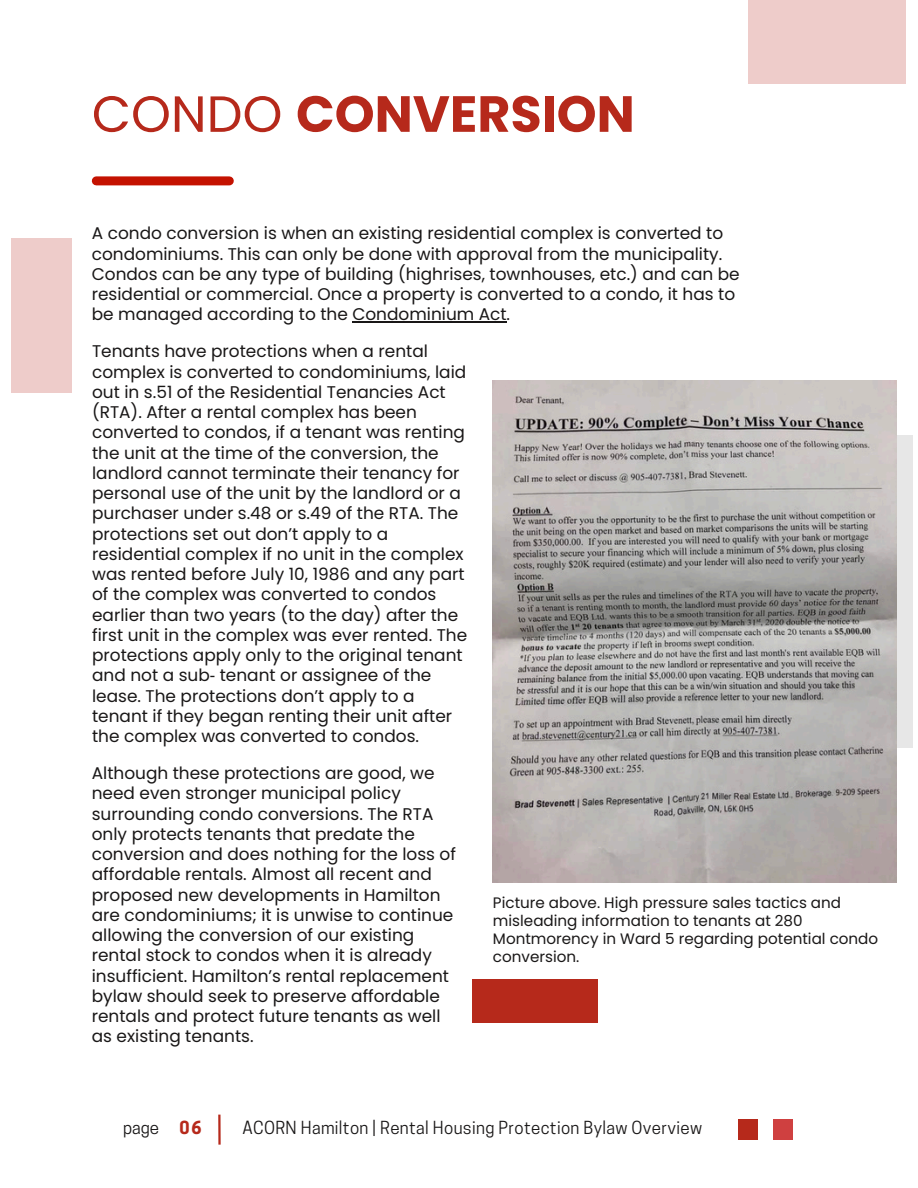
<style>
.page{position:relative;width:918px;height:1188px;background:#fff}
.page>*{position:absolute;margin:0;border:0;box-sizing:border-box;transform-origin:0 0}
.t1{font:700 50.85px "Poppins";color:#b6291b}
.t2{font:16.95px/20.2px "Poppins";color:#191717}
.t3{font:16.95px "Cooper Hewitt";letter-spacing:.02em;color:#191717}
.t4{font:700 16.95px "Cooper Hewitt";color:#b6291b}
.t5{font:15.15px/18px "Poppins";color:#191717}
.s1{font-weight:400}
.s2{font-family:"Noto Sans"}
</style>
<div class="page">
<hr style="left:218px;top:1115px;width:3px;height:30px;background:#b6291b">
<div style="left:738px;top:1120px;width:20px;height:20px;background:#b6291b"></div>
<div style="left:773px;top:1120px;width:20px;height:20px;background:#cf4040"></div>
<div style="left:11px;top:238px;width:60px;height:155px;background:#eeccca"></div>
<div style="left:748px;top:0;width:157px;height:84px;background:#eeccca"></div>
<div style="left:667px;top:435px;width:246px;height:312px;background:#e7e7e7"></div>
<div style="left:473px;top:979px;width:125px;height:44px;background:#b6291b"></div>
<div style="left:96px;top:176px;width:133px;height:9px;background:#c41200"></div>
<img style="left:493px;top:381px;width:404px;height:502px">
<hr style="left:352px;top:321px;width:155px;height:2px;background:#191717">
<p class="t1" style="left:92px;top:78px;width:544px"><span class="s1">CONDO</span> CONVERSION</p>
<p class="t2" style="left:92px;top:223px;width:649px">A condo conversion is when an existing residential complex is converted to condominiums. This can only be done with approval from the municipality.<br>Condos can be any type of building (highrises, townhouses, etc.) and can be residential or commercial. Once a property is converted to a condo, it has to be managed according to the Condominium Act.</p>
<p class="t2" style="left:92px;top:341px;width:377px">Tenants have protections when a rental complex is converted to condominiums, laid out in s.51 of the Residential Tenancies Act (RTA). After a rental complex has been converted to condos, if a tenant was renting the unit at the time of the conversion, the landlord cannot terminate their tenancy for personal use of the unit by the landlord or a purchaser under s.48 or s.49 of the RTA. The protections set out don’t apply to a residential complex if no unit in the complex was rented before July 10, 1986 and any part of the complex was converted to condos earlier than two years (to the day) after the first unit in the complex was ever rented. The protections apply only to the original tenant and not a sub<span class="s2">‐</span> tenant or assignee of the lease. The protections don’t apply to a tenant if they began renting their unit after the complex was converted to condos.</p>
<h2 class="t2" style="left:92px;top:763px;width:366px">Although these protections are good, we need even stronger municipal policy surrounding condo conversions. The RTA only protects tenants that predate the conversion and does nothing for the loss of affordable rentals. Almost all recent and proposed new developments in Hamilton are condominiums; it is unwise to continue allowing the conversion of our existing rental stock to condos when it is already insufficient. Hamilton’s rental replacement bylaw should seek to preserve affordable rentals and protect future tenants as well as existing tenants.</h2>
<h2 class="t5" style="left:493px;top:894px;width:387px">Picture above. High pressure sales tactics and misleading information to tenants at 280<br>Montmorency in Ward 5 regarding potential condo conversion.</h2>
<h3 class="t3" style="left:123px;top:1121px;width:38px">page</h3>
<h3 class="t4" style="left:180px;top:1121px;width:24px">06</h3>
<h3 class="t3" style="left:243px;top:1121px;width:461px">ACORN Hamilton | Rental Housing Protection Bylaw Overview</h3>
</div>
